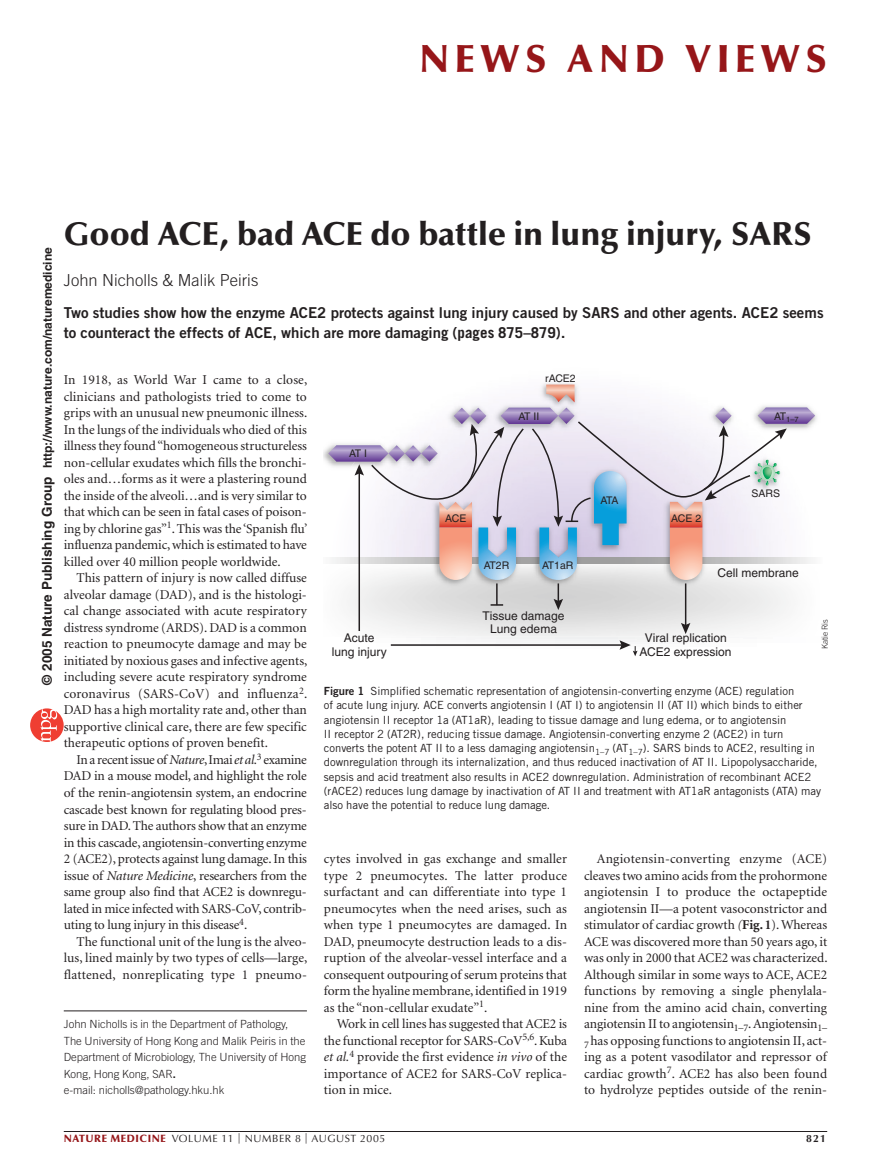
<style>
.page{position:relative;width:891px;height:1175px;background:#fff}
.page>*{position:absolute;margin:0;border:0;box-sizing:border-box;transform-origin:0 0}
.t1{font:900 39px "Optima";letter-spacing:.145em;color:#961619}
.t2{font:900 33px "Optima";color:#231f20}
.t3{font:300 16.5px "Trade Gothic";color:#231f20}
.t4{font:15px/19.5px "Trade Gothic Bold Two";letter-spacing:.005em;color:#231f20}
.t5{font:13.5px/16.5px "Minion";color:#231f20;text-align:justify}
.t6{font:12px/13.5px "Helvetica";color:#231f20;text-align:center}
.t7{font:700 12px "Helvetica";color:#231f1f}
.t8{font:11.25px/14.2px "Trade Gothic";letter-spacing:-.005em;color:#231f20}
.t9{font:300 11.25px/16.5px "Trade Gothic";letter-spacing:-.005em;color:#231f20}
.t10{font:10.5px "Optima";letter-spacing:.05em;color:#231f20}
.t11{font:10.5px "Helvetica";color:#231f20}
.t12{font:700 10.5px "Optima";color:#231f20}
.t13{font:300 8.25px "Trade Gothic";letter-spacing:-.005em;color:#231f20}
.t14{font:7.5px "Helvetica";color:#231f20}
.s1{font-size:13.5px}
.s2{font-weight:700}
.s3{font-family:"Trade Gothic";font-weight:700}
.s4{font-style:italic}
.s5{font-family:"Trade Gothic Bold Two"}
.s6{font-weight:900;color:#961619}
</style>
<div class="page">
<hr style="left:64px;top:1131px;width:763px;height:1px;background:#231f20">
<hr style="left:64px;top:1010px;width:243px;height:1px;background:#231f20">
<img style="left:325px;top:447px;width:3px;height:16px">
<img style="left:350px;top:610px;width:435px;height:13px">
<hr style="left:685px;top:583px;width:1px;height:43px;background:#231f20">
<hr style="left:359px;top:472px;width:1px;height:159px;background:#231f20">
<svg style="left:358px;top:623px;width:403px;height:33px"></svg>
<svg style="left:328px;top:384px;width:487px;height:226px"></svg>
<svg style="left:30px;top:708px;width:34px;height:34px"></svg>
<h1 class="t1" style="left:419px;top:43px;width:410px">NEWS AND VIEWS</h1>
<p class="t7" style="left:43px;top:685px;width:439px;rotate:-90deg"><span class="s1">© 2005 Nature Publishing Group</span> http://www.nature.com/naturemedicine</p>
<h2 class="t2" style="left:64px;top:220px;width:750px"><span class="s2">G</span>ood ACE, bad ACE do battle in lung injury, SARS</h2>
<p class="t3" style="left:64px;top:274px;width:196px">John Nicholls &amp; Malik Peiris</p>
<p class="t4" style="left:64px;top:304px;width:761px">Two studies show how the enzyme ACE2 protects against lung injury caused by SARS and other agents. ACE2 seems to counteract the effects of ACE, which are more damagin<span class="s3">g (pages 875–879).</span></p>
<p class="t5" style="left:64px;top:373px;width:245px">In 1918, as World War I came to a close, clinicians and pathologists tried to come to grips with an unusual new pneumonic illness.<br>In the lungs of the individuals who died of this illness they found “homogeneous structureless non-cellular exudates which fills the bronchi&shy;oles and…forms as it were a plastering round the inside of the alveoli…and is very similar to that which can be seen in fatal cases of poison&shy;ing by chlorine gas”<sup>1</sup>. This was the ‘Spanish flu’ influenza pandemic, which is estimated to have killed over 40 million people worldwide.</p>
<p class="t5" style="left:64px;top:571px;width:245px;text-indent:13px">This pattern of injury is now called diffuse alveolar damage (DAD), and is the histologi&shy;cal change associated with acute respiratory distress syndrome (ARDS). DAD is a common reaction to pneumocyte damage and may be initiated by noxious gases and infective agents, including severe acute respiratory syndrome coronavirus (SARS-CoV) and influenza<sup>2</sup>.<br>DAD has a high mortality rate and, other than supportive clinical care, there are few specific therapeutic options of proven benefit.</p>
<p class="t5" style="left:64px;top:752px;width:245px;text-indent:13px">In a recent issue of <span class="s4">Nature</span>, Imai <span class="s4">et al.</span><sup>3</sup> examine DAD in a mouse model, and highlight the role of the renin-angiotensin system, an endocrine cascade best known for regulating blood pres&shy;sure in DAD. The authors show that an enzyme in this cascade, angiotensin-converting enzyme 2 (ACE2), protects against lung damage. In this issue of <span class="s4">Nature Medicine</span>, researchers from the same group also find that ACE2 is downregu&shy;lated in mice infected with SARS-CoV, contrib&shy;uting to lung injury in this disease<sup>4</sup>.</p>
<p class="t5" style="left:64px;top:934px;width:245px;text-indent:13px">The functional unit of the lung is the alveo&shy;lus, lined mainly by two types of cells—large, flattened, nonreplicating type 1 pneumo-</p>
<p class="t11" style="left:545px;top:374px;width:32px">rACE2</p>
<p class="t11" style="left:518px;top:412px;width:22px">AT II</p>
<p class="t14" style="left:774px;top:416px;width:26px"><sup>AT</sup>1–7</p>
<p class="t11" style="left:349px;top:450px;width:19px">AT I</p>
<p class="t11" style="left:752px;top:489px;width:30px">SARS</p>
<p class="t11" style="left:600px;top:496px;width:19px">ATA</p>
<p class="t11" style="left:445px;top:514px;width:23px">ACE</p>
<p class="t11" style="left:671px;top:514px;width:32px">ACE 2</p>
<p class="t11" style="left:484px;top:561px;width:27px">AT2R</p>
<p class="t11" style="left:542px;top:561px;width:33px">AT1aR</p>
<p class="t6" style="left:718px;top:567px;width:83px">Cell membrane</p>
<p class="t6" style="left:483px;top:609px;width:84px">Tissue damage<br>Lung edema</p>
<p class="t13" style="left:822px;top:649px;width:32px;rotate:-90deg">Katie Ris</p>
<p class="t6" style="left:332px;top:632px;width:57px">Acute lung injury</p>
<p class="t8" style="left:324px;top:685px;width:499px"><span class="s5">Figure 1</span> Simplified schematic representation of angiotensin-converting enzyme (ACE) regulation<br>of acute lung injury. ACE converts angiotensin I (AT I) to angiotensin II (AT II) which binds to either angiotensin II receptor 1a (AT1aR), leading to tissue damage and lung edema, or to angiotensin<br>II receptor 2 (AT2R), reducing tissue damage. Angiotensin-converting enzyme 2 (ACE2) in turn converts the potent AT II to a less damaging angiotensin<sub>1–7</sub> (AT<sub>1–7</sub>). SARS binds to ACE2, resulting in downregulation through its internalization, and thus reduced inactivation of AT II. Lipopolysaccharide, sepsis and acid treatment also results in ACE2 downregulation. Administration of recombinant ACE2 (rACE2) reduces lung damage by inactivation of AT II and treatment with AT1aR antagonists (ATA) may also have the potential to reduce lung damage.</p>
<p class="t6" style="left:639px;top:632px;width:93px">Viral replication<br>ACE2 expression</p>
<p class="t5" style="left:324px;top:851px;width:245px">cytes involved in gas exchange and smaller type 2 pneumocytes. The latter produce surfactant and can differentiate into type 1 pneumocytes when the need arises, such as when type 1 pneumocytes are damaged. In DAD, pneumocyte destruction leads to a dis&shy;ruption of the alveolar-vessel interface and a consequent outpouring of serum proteins that form the hyaline membrane, identified in 1919 as the “non- cellular exudate”<sup>1</sup>.</p>
<p class="t5" style="left:324px;top:1016px;width:245px;text-indent:13px">Work in cell lines has suggested that ACE2 is the functional receptor for SARS-CoV<sup>5,6</sup>. Kuba <span class="s4">et al.</span><sup>4</sup> provide the first evidence <span class="s4">in vivo</span> of the importance of ACE2 for SARS-CoV replica&shy;tion in mice.</p>
<p class="t5" style="left:584px;top:851px;width:245px;text-indent:13px">Angiotensin-converting enzyme (ACE) cleaves two amino acids from the prohormone angiotensin I to produce the octapeptide angiotensin II—a potent vasoconstrictor and stimulator of cardiac growth <span class="s4">(</span><span class="s2">Fig. 1</span>). Whereas ACE was discovered more than 50 years ago, it was only in 2000 that ACE2 was characterized.<br>Although similar in some ways to ACE, ACE2 functions by removing a single phenylala&shy;nine from the amino acid chain, converting angiotensin II to angiotensin<sub>1–7</sub>. Angiotensin<sub>1– 7</sub> has opposing functions to angiotensin II, act&shy;ing as a potent vasodilator and repressor of cardiac growth<sup>7</sup>. ACE2 has also been found to hydrolyze peptides outside of the renin-</p>
<p class="t9" style="left:64px;top:1016px;width:244px">John Nicholls is in the Department of Pathology, The University of Hong Kong and Malik Peiris in the Department of Microbiology, The University of Hong Kong, Hong Kong, SAR<span class="s2">.<br></span>e-mail: nicholls@pathology.hku.hk</p>
<p class="t10" style="left:64px;top:1133px;width:323px"><span class="s6">NATURE MEDICINE</span> VOLUME 11 | NUMBER 8 | AUGUST 2005</p>
<p class="t12" style="left:806px;top:1133px;width:21px">821</p>
</div>
